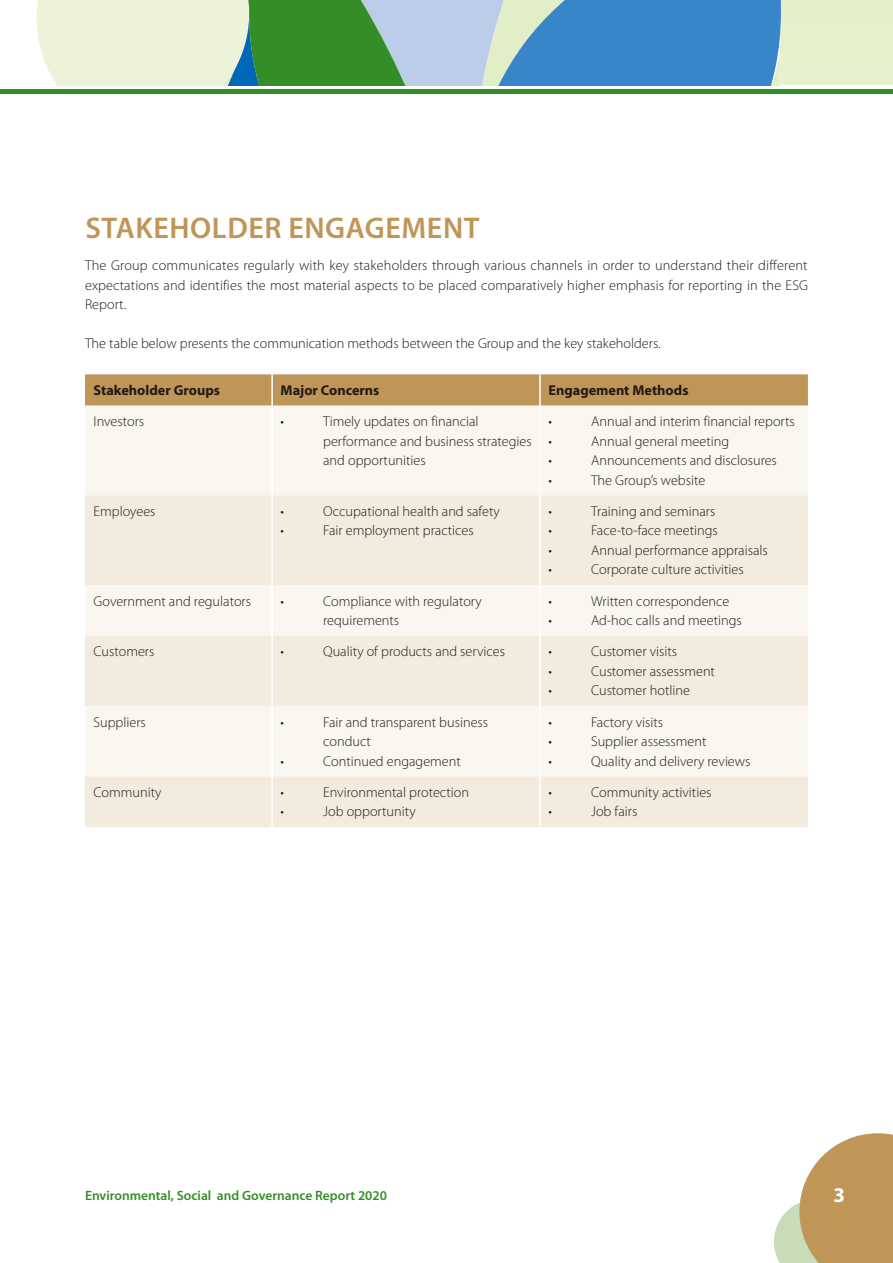
<style>
.page{position:relative;width:893px;height:1263px;background:#fff}
.page>*{position:absolute;margin:0;border:0;box-sizing:border-box;transform-origin:0 0}
.t1{font:600 30px "Myriad Pro";letter-spacing:.02em;color:#bf9558}
.t2{font:700 21px "Myriad Pro";color:#fff}
.t3{font:300 14.25px/19.5px "Myriad Pro";color:#231916}
.t4{font:700 14.25px "Myriad Pro";color:#231916}
.t5{font:600 13.5px "Myriad Pro";color:#348e28}
</style>
<div class="page">
<svg style="left:36px;top:0;width:857px;height:85px;background:#91bcb8"></svg>
<div style="left:0;top:89px;width:893px;height:5px;background:#348e28"></div>
<svg style="left:774px;top:1133px;width:119px;height:130px"></svg>
<div style="left:85px;top:374px;width:723px;height:32px;background:#bf9558"></div>
<div style="left:85px;top:406px;width:723px;height:89px;background:#faf6f0"></div>
<svg style="left:85px;top:495px;width:723px;height:332px;fill:#f3ebde"></svg>
<hr style="left:271px;top:374px;width:2px;height:32px;background:#fff">
<hr style="left:539px;top:374px;width:2px;height:32px;background:#fff">
<hr style="left:271px;top:406px;width:2px;height:89px;background:#fff">
<hr style="left:539px;top:406px;width:2px;height:89px;background:#fff">
<hr style="left:271px;top:495px;width:2px;height:90px;background:#fff">
<hr style="left:539px;top:495px;width:2px;height:90px;background:#fff">
<hr style="left:271px;top:585px;width:2px;height:51px;background:#fff">
<hr style="left:539px;top:585px;width:2px;height:51px;background:#fff">
<hr style="left:271px;top:636px;width:2px;height:70px;background:#fff">
<hr style="left:539px;top:636px;width:2px;height:70px;background:#fff">
<hr style="left:271px;top:706px;width:2px;height:70px;background:#fff">
<hr style="left:539px;top:706px;width:2px;height:70px;background:#fff">
<hr style="left:271px;top:776px;width:2px;height:51px;background:#fff">
<hr style="left:539px;top:776px;width:2px;height:51px;background:#fff">
<h1 class="t1" style="left:85px;top:209px;width:376px">STAKEHOLDER ENGAGEMENT</h1>
<p class="t3" style="left:85px;top:256px;width:724px">The Group communicates regularly with key stakeholders through various channels in order to understand their different expectations and identifies the most material aspects to be placed comparatively higher emphasis for reporting in the ESG<br>Report.</p>
<p class="t3" style="left:85px;top:334px;width:577px">The table below presents the communication methods between the Group and the key stakeholders.</p>
<p class="t4" style="left:94px;top:381px;width:128px">Stakeholder Groups</p>
<p class="t4" style="left:281px;top:381px;width:100px">Major Concerns</p>
<p class="t4" style="left:549px;top:381px;width:141px">Engagement Methods</p>
<p class="t3" style="left:94px;top:411px;width:52px">I nvestors</p>
<p class="t3" style="left:281px;top:411px;width:5px">•</p>
<p class="t3" style="left:323px;top:411px;width:210px">Timely updates on financial performance and business strategies and opportunities</p>
<p class="t3" style="left:549px;top:411px;width:5px">•</p>
<p class="t3" style="left:591px;top:411px;width:205px">Annual and interim financial reports</p>
<p class="t3" style="left:549px;top:431px;width:5px">•</p>
<p class="t3" style="left:591px;top:431px;width:140px">Annual general meeting</p>
<p class="t3" style="left:549px;top:450px;width:5px">•</p>
<p class="t3" style="left:591px;top:450px;width:187px">Announcements and disclosures</p>
<p class="t3" style="left:549px;top:470px;width:5px">•</p>
<p class="t3" style="left:591px;top:470px;width:116px">The Group’s website</p>
<p class="t3" style="left:94px;top:501px;width:64px">Employees</p>
<p class="t3" style="left:281px;top:501px;width:5px">•</p>
<p class="t3" style="left:323px;top:501px;width:178px">Occupational health and safety</p>
<p class="t3" style="left:281px;top:521px;width:5px">•</p>
<p class="t3" style="left:323px;top:521px;width:152px">Fair employment practices</p>
<p class="t3" style="left:549px;top:501px;width:5px">•</p>
<p class="t3" style="left:591px;top:501px;width:126px">Training and seminars</p>
<p class="t3" style="left:549px;top:521px;width:5px">•</p>
<p class="t3" style="left:591px;top:521px;width:128px">Face-to-face meetings</p>
<p class="t3" style="left:549px;top:540px;width:5px">•</p>
<p class="t3" style="left:591px;top:540px;width:178px">Annual performance appraisals</p>
<p class="t3" style="left:549px;top:560px;width:5px">•</p>
<p class="t3" style="left:591px;top:560px;width:154px">Corporate culture activities</p>
<p class="t3" style="left:94px;top:591px;width:159px">Government and regulators</p>
<p class="t3" style="left:281px;top:591px;width:5px">•</p>
<p class="t3" style="left:323px;top:591px;width:160px">Compliance with regulatory requirements</p>
<p class="t3" style="left:549px;top:591px;width:5px">•</p>
<p class="t3" style="left:591px;top:591px;width:140px">Written correspondence</p>
<p class="t3" style="left:549px;top:610px;width:5px">•</p>
<p class="t3" style="left:591px;top:610px;width:152px">Ad-hoc calls and meetings</p>
<p class="t3" style="left:94px;top:642px;width:62px">Customers</p>
<p class="t3" style="left:281px;top:642px;width:5px">•</p>
<p class="t3" style="left:323px;top:642px;width:183px">Quality of products and services</p>
<p class="t3" style="left:549px;top:642px;width:5px">•</p>
<p class="t3" style="left:591px;top:642px;width:88px">Customer visits</p>
<p class="t3" style="left:549px;top:661px;width:5px">•</p>
<p class="t3" style="left:591px;top:661px;width:125px">Customer assessment</p>
<p class="t3" style="left:549px;top:681px;width:5px">•</p>
<p class="t3" style="left:591px;top:681px;width:100px">Customer hotline</p>
<p class="t3" style="left:94px;top:712px;width:54px">Suppliers</p>
<p class="t3" style="left:281px;top:712px;width:5px">•</p>
<p class="t3" style="left:323px;top:712px;width:167px">Fair and transparent business conduct</p>
<p class="t3" style="left:281px;top:751px;width:5px">•</p>
<p class="t3" style="left:323px;top:751px;width:139px">Continued engagement</p>
<p class="t3" style="left:549px;top:712px;width:5px">•</p>
<p class="t3" style="left:591px;top:712px;width:74px">Factory visits</p>
<p class="t3" style="left:549px;top:731px;width:5px">•</p>
<p class="t3" style="left:591px;top:731px;width:117px">Supplier assessment</p>
<p class="t3" style="left:549px;top:751px;width:5px">•</p>
<p class="t3" style="left:591px;top:751px;width:161px">Quality and delivery reviews</p>
<p class="t3" style="left:94px;top:782px;width:69px">Community</p>
<p class="t3" style="left:281px;top:782px;width:5px">•</p>
<p class="t3" style="left:323px;top:782px;width:147px">Environmental protection</p>
<p class="t3" style="left:281px;top:802px;width:5px">•</p>
<p class="t3" style="left:323px;top:802px;width:94px">Job opportunity</p>
<p class="t3" style="left:549px;top:782px;width:5px">•</p>
<p class="t3" style="left:591px;top:782px;width:122px">Community activities</p>
<p class="t3" style="left:549px;top:802px;width:5px">•</p>
<p class="t3" style="left:591px;top:802px;width:48px">Job fairs</p>
<p class="t5" style="left:85px;top:1186px;width:303px">Environmental, Social and Governance Report 2020</p>
<h2 class="t2" style="left:833px;top:1181px;width:13px">3</h2>
</div>
